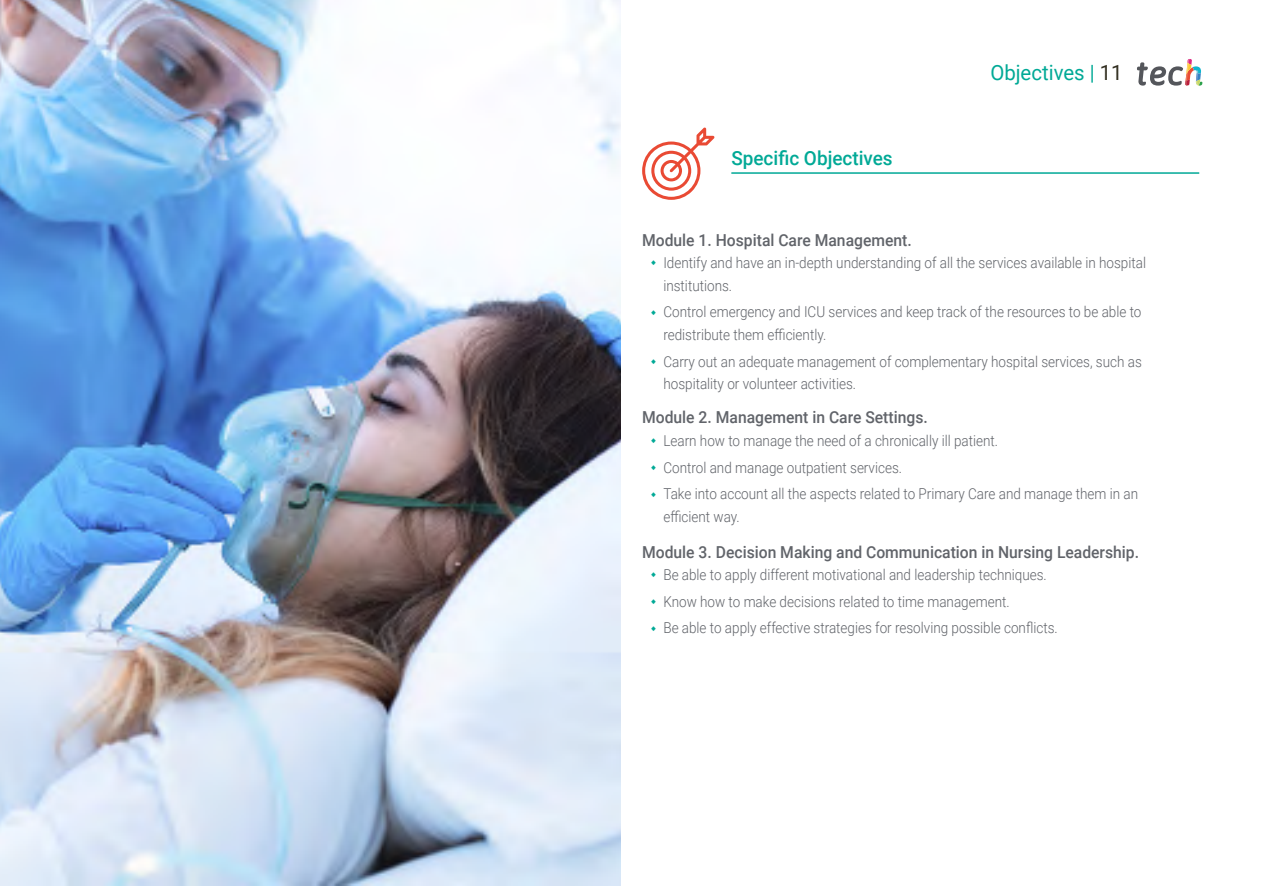
<style>
.page{position:relative;width:1263px;height:893px;background:#fff}
.page>*{position:absolute;margin:0;border:0;box-sizing:border-box;transform-origin:0 0}
.t1{font:21px "Roboto";color:#00a996}
.t2{font:500 19.5px "Roboto";color:#00a996}
.t3{font:500 16.5px "Roboto";color:#61646a;scale:.95 1}
.t4{font:300 15px/26.7px "Roboto";color:#61646a;scale:.9 1}
.s1{color:#312e20}
</style>
<div class="page">
<svg style="left:642px;top:127px;width:72px;height:73px"></svg>
<hr style="left:731px;top:173px;width:468px;height:1px;background:#00a996">
<img style="left:0;top:0;width:621px;height:885px">
<svg style="left:1137px;top:59px;width:65px;height:27px"></svg>
<h2 class="t2" style="left:731px;top:144px;width:163px">Specific Objectives</h2>
<h1 class="t1" style="left:990px;top:57px;width:134px">Objectives | <span class="s1">11</span></h1>
<p class="t3" style="left:642px;top:228px;width:285px">Module 1. Hospital Care Management.</p>
<p class="t4" style="left:663px;top:251px;width:538px;line-height:22.5px">Identify and have an in-depth understanding of all the services available in hospital institutions.</p>
<p class="t4" style="left:663px;top:300px;width:533px;line-height:22.5px">Control emergency and ICU services and keep track of the resources to be able to redistribute them efficiently.</p>
<p class="t4" style="left:663px;top:349px;width:533px;line-height:22.5px">Carry out an adequate management of complementary hospital services, such as hospitality or volunteer activities.</p>
<p class="t3" style="left:642px;top:406px;width:302px">Module 2. Management in Care Settings.</p>
<p class="t4" style="left:663px;top:426px;width:529px">Learn how to manage the need of a chronically ill patient.<br>Control and manage outpatient services.<br>Take into account all the aspects related to Primary Care and manage them in an</p>
<p class="t4" style="left:663px;top:503px;width:86px">efficient way.</p>
<p class="t3" style="left:642px;top:540px;width:525px">Module 3. Decision Making and Communication in Nursing Leadership.</p>
<p class="t4" style="left:663px;top:561px;width:440px">Be able to apply different motivational and leadership techniques.<br>Know how to make decisions related to time management.<br>Be able to apply effective strategies for resolving possible conflicts.</p>
</div>
